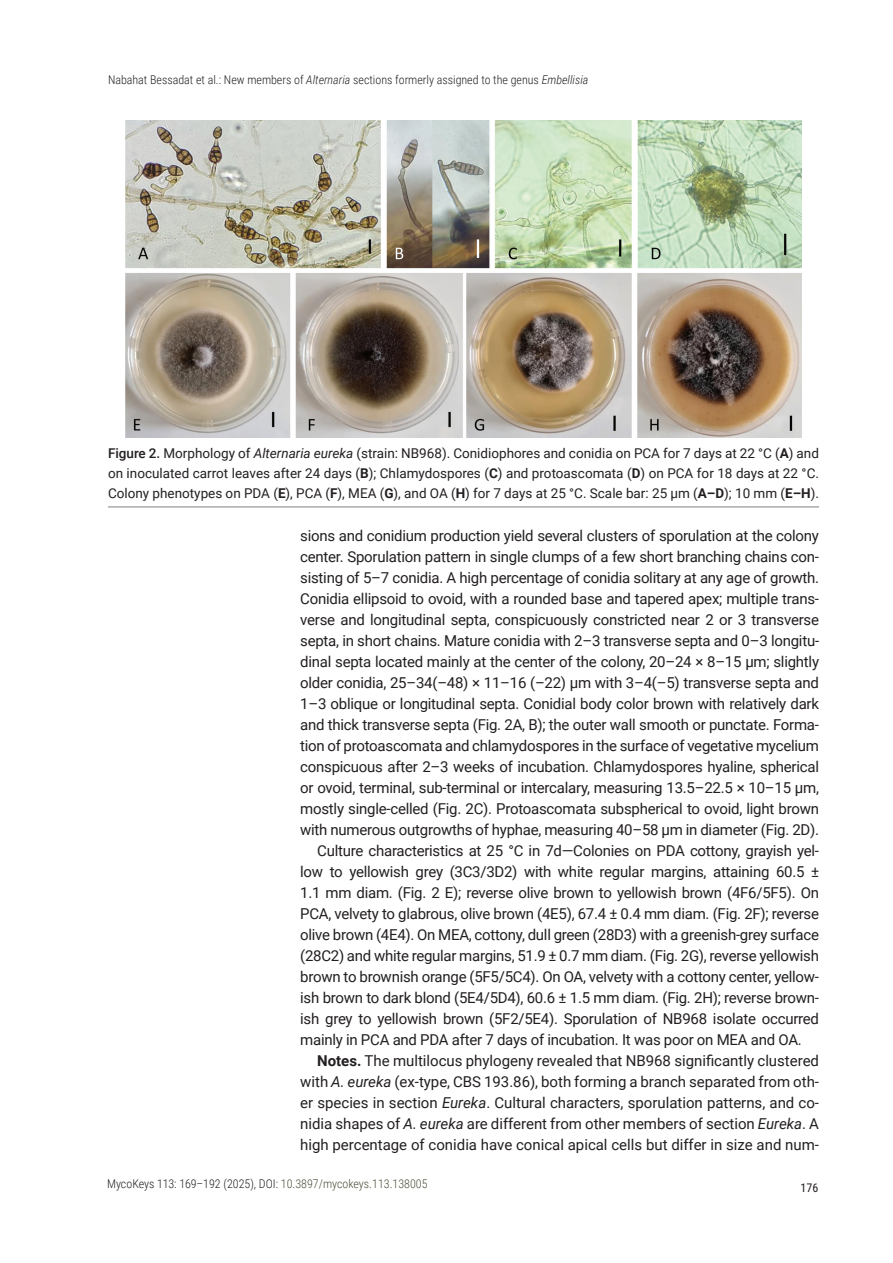
<style>
.page{position:relative;width:893px;height:1263px;background:#fff}
.page>*{position:absolute;margin:0;border:0;box-sizing:border-box;transform-origin:0 0}
.t1{font:15px "Roboto";letter-spacing:-.015em;color:#231f20}
.t2{font:13.5px/19.8px "Roboto";color:#231f20;text-align:justify}
.t3{font:300 12px "Roboto Condensed";color:#231f20}
.t4{font:12px "Roboto Condensed";color:#231f20}
.s1{font-style:italic}
.s2{font-weight:500}
.s3{font-weight:700}
.s4{color:#4c4d37}
</style>
<div class="page">
<hr style="left:108px;top:506px;width:711px;height:2px;background:#a8a9ad">
<img style="left:125px;top:121px;width:676px;height:316px">
<p class="t3" style="left:108px;top:71px;width:482px">Nabahat Bessadat et al.: New members of <span class="s1">Alternaria</span> sections formerly assigned to the genus <span class="s1">Embellisia</span></p>
<p class="t2" style="left:108px;top:443px;width:712px"><span class="s2">Figure 2.</span> Morphology of <span class="s1">Alternaria eureka</span> (strain: NB968). Conidiophores and conidia on PCA for 7 days at 22 °C (<span class="s3">A</span>) and on inoculated carrot leaves after 24 days (<span class="s3">B</span>); Chlamydospores (<span class="s3">C</span>) and protoascomata (<span class="s3">D</span>) on PCA for 18 days at 22 °C.<br>Colony phenotypes on PDA (<span class="s3">E</span>), PCA (<span class="s3">F</span>), MEA (<span class="s3">G</span>), and OA (<span class="s3">H</span>) for 7 days at 25 °C. Scale bar: 25 µm (<span class="s3">A–D</span>); 10 mm (<span class="s3">E–H</span>).</p>
<p class="t1" style="left:300px;top:525px;width:520px">sions and conidium production yield several clusters of sporulation at the colony</p>
<p class="t1" style="left:300px;top:546px;width:520px">center. Sporulation pattern in single clumps of a few short branching chains con-</p>
<p class="t1" style="left:300px;top:567px;width:520px">sisting of 5–7 conidia. A high percentage of conidia solitary at any age of growth.</p>
<p class="t1" style="left:300px;top:588px;width:520px">Conidia ellipsoid to ovoid, with a rounded base and tapered apex; multiple trans-</p>
<p class="t1" style="left:300px;top:609px;width:520px">verse and longitudinal septa, conspicuously constricted near 2 or 3 transverse</p>
<p class="t1" style="left:300px;top:630px;width:520px">septa, in short chains. Mature conidia with 2–3 transverse septa and 0–3 longitu-</p>
<p class="t1" style="left:300px;top:651px;width:520px">dinal septa located mainly at the center of the colony, 20–24 × 8–15 µm; slightly</p>
<p class="t1" style="left:300px;top:672px;width:520px">older conidia, 25–34(–48) × 11–16 (–22) µm with 3–4(–5) transverse septa and</p>
<p class="t1" style="left:300px;top:693px;width:520px">1–3 oblique or longitudinal septa. Conidial body color brown with relatively dark</p>
<p class="t1" style="left:300px;top:714px;width:520px">and thick transverse septa (Fig. 2A, B); the outer wall smooth or punctate. Forma-</p>
<p class="t1" style="left:300px;top:735px;width:520px">tion of protoascomata and chlamydospores in the surface of vegetative mycelium</p>
<p class="t1" style="left:300px;top:756px;width:520px">conspicuous after 2–3 weeks of incubation. Chlamydospores hyaline, spherical</p>
<p class="t1" style="left:300px;top:777px;width:520px">or ovoid, terminal, sub-terminal or intercalary, measuring 13.5–22.5 × 10–15 µm,</p>
<p class="t1" style="left:300px;top:798px;width:520px">mostly single-celled (Fig. 2C). Protoascomata subspherical to ovoid, light brown</p>
<p class="t1" style="left:300px;top:819px;width:520px">with numerous outgrowths of hyphae, measuring 40–58 µm in diameter (Fig. 2D).</p>
<p class="t1" style="left:317px;top:840px;width:503px">Culture characteristics at 25 °C in 7d—Colonies on PDA cottony, grayish yel-</p>
<p class="t1" style="left:300px;top:861px;width:520px">low to yellowish grey (3C3/3D2) with white regular margins, attaining 60.5 ±</p>
<p class="t1" style="left:300px;top:882px;width:520px">1.1 mm diam. (Fig. 2 E); reverse olive brown to yellowish brown (4F6/5F5). On</p>
<p class="t1" style="left:300px;top:903px;width:520px">PCA, velvety to glabrous, olive brown (4E5), 67.4 ± 0.4 mm diam. (Fig. 2F); reverse</p>
<p class="t1" style="left:300px;top:924px;width:520px">olive brown (4E4). On MEA, cottony, dull green (28D3) with a greenish-grey surface</p>
<p class="t1" style="left:300px;top:945px;width:520px">(28C2) and white regular margins, 51.9 ± 0.7 mm diam. (Fig. 2G), reverse yellowish</p>
<p class="t1" style="left:300px;top:966px;width:520px">brown to brownish orange (5F5/5C4). On OA, velvety with a cottony center, yellow-</p>
<p class="t1" style="left:300px;top:987px;width:520px">ish brown to dark blond (5E4/5D4), 60.6 ± 1.5 mm diam. (Fig. 2H); reverse brown-</p>
<p class="t1" style="left:300px;top:1008px;width:520px">ish grey to yellowish brown (5F2/5E4). Sporulation of NB968 isolate occurred</p>
<p class="t1" style="left:300px;top:1029px;width:503px">mainly in PCA and PDA after 7 days of incubation. It was poor on MEA and OA.</p>
<p class="t1" style="left:317px;top:1050px;width:503px"><span class="s3">Notes.</span> The multilocus phylogeny revealed that NB968 significantly clustered</p>
<p class="t1" style="left:300px;top:1071px;width:520px">with <span class="s1">A. eureka</span> (ex-type, CBS 193.86), both forming a branch separated from oth-</p>
<p class="t1" style="left:300px;top:1092px;width:520px">er species in section <span class="s1">Eureka</span>. Cultural characters, sporulation patterns, and co-</p>
<p class="t1" style="left:300px;top:1113px;width:520px">nidia shapes of <span class="s1">A. eureka</span> are different from other members of section <span class="s1">Eureka</span>. A</p>
<p class="t1" style="left:300px;top:1134px;width:520px">high percentage of conidia have conical apical cells but differ in size and num-</p>
<p class="t3" style="left:107px;top:1175px;width:322px">MycoKeys 113: 169–192 (2025), DOI: <span class="s4">10.3897/mycokeys.113.138005</span></p>
<p class="t4" style="left:801px;top:1179px;width:19px">176</p>
</div>
